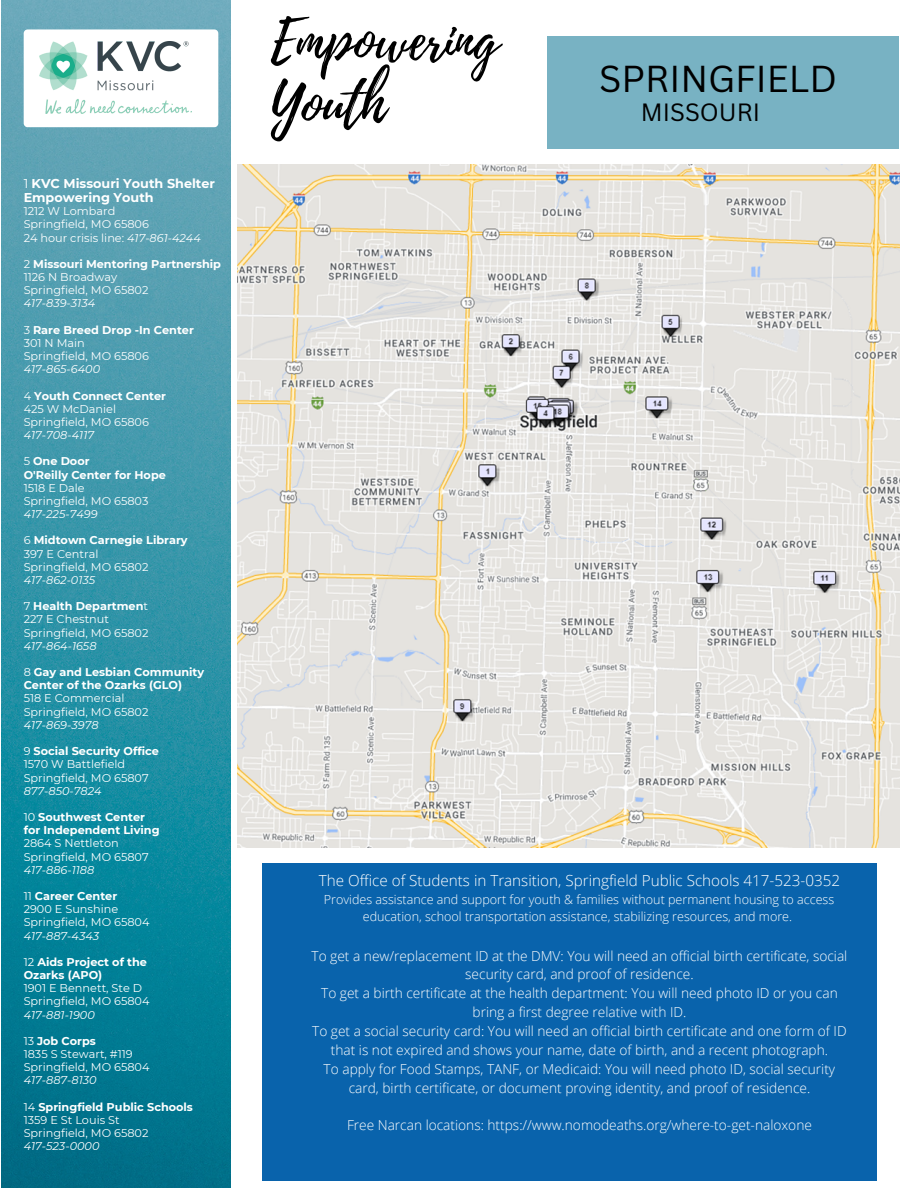
<style>
.page{position:relative;width:918px;height:1188px;background:#fff}
.page>*{position:absolute;margin:0;border:0;box-sizing:border-box;transform-origin:0 0}
.t1{font:55.35px/63.3px "Playlist Script";color:#000}
.t2{font:36.45px "Canva Sans";color:#000}
.t3{font:24.3px "Canva Sans";color:#000}
.t4{font:300 15.15px "Open Sans";color:#fff}
.t5{font:300 13.65px/18.9px "Open Sans";color:#fff;text-align:center}
.t6{font:700 12.75px "Montserrat";color:#fff}
.t7{font:300 12.6px/16.8px "Open Sans";color:#fff;text-align:center}
.t8{font:11.25px "Montserrat";color:#fff}
.t9{font:700 11.25px "Montserrat";color:#fff}
.t10{font:italic 11.25px "Montserrat";color:#fff}
.s1{font-weight:400}
.s2{font-style:italic}
</style>
<div class="page">
<img style="left:2px;top:0;width:228px;height:1188px">
<div style="left:548px;top:36px;width:351px;height:113px;background:#78b2c3"></div>
<div style="left:262px;top:863px;width:615px;height:318px;background:#0963ac"></div>
<div style="left:24px;top:29px;width:194px;height:98px;background:#fff;border-radius:4px"></div>
<img style="left:40px;top:42px;width:152px;height:72px">
<img style="left:238px;top:164px;width:661px;height:683px">
<p class="t6" style="left:24px;top:176px;width:193px"><span class="s1">1</span> KVC Missouri Youth Shelter</p>
<p class="t6" style="left:24px;top:190px;width:132px">Empowering Youth</p>
<p class="t8" style="left:24px;top:204px;width:93px">1212 W Lombard</p>
<p class="t8" style="left:24px;top:217px;width:127px">Springfield, MO 65806</p>
<p class="t8" style="left:24px;top:231px;width:179px">24 hour crisis line: <span class="s2">417-861-4244</span></p>
<p class="t9" style="left:24px;top:257px;width:199px"><span class="s1">2</span> Missouri Mentoring Partnership</p>
<p class="t8" style="left:24px;top:270px;width:95px">1126 N Broadway</p>
<p class="t8" style="left:24px;top:283px;width:126px">Springfield, MO 65802</p>
<p class="t10" style="left:24px;top:296px;width:73px">417-839-3134</p>
<p class="t9" style="left:24px;top:323px;width:172px"><span class="s1">3</span> Rare Breed Drop -In Center</p>
<p class="t8" style="left:24px;top:336px;width:63px">301 N Main</p>
<p class="t8" style="left:24px;top:349px;width:127px">Springfield, MO 65806</p>
<p class="t10" style="left:24px;top:362px;width:78px">417-865-6400</p>
<p class="t9" style="left:24px;top:389px;width:144px"><span class="s1">4</span> Youth Connect Center</p>
<p class="t8" style="left:24px;top:402px;width:94px">425 W McDaniel</p>
<p class="t8" style="left:24px;top:415px;width:127px">Springfield, MO 65806</p>
<p class="t10" style="left:24px;top:428px;width:72px">417-708-4117</p>
<p class="t9" style="left:24px;top:455px;width:67px"><span class="s1">5</span> One Door</p>
<p class="t9" style="left:24px;top:468px;width:144px">O'Reilly Center for Hope</p>
<p class="t8" style="left:24px;top:481px;width:63px">1518 E Dale</p>
<p class="t8" style="left:24px;top:494px;width:126px">Springfield, MO 65803</p>
<p class="t10" style="left:24px;top:507px;width:75px">417-225-7499</p>
<p class="t9" style="left:24px;top:534px;width:166px"><span class="s1">6</span> Midtown Carnegie Library</p>
<p class="t8" style="left:24px;top:547px;width:76px">397 E Central</p>
<p class="t8" style="left:24px;top:560px;width:126px">Springfield, MO 65802</p>
<p class="t10" style="left:24px;top:573px;width:73px">417-862-0135</p>
<p class="t9" style="left:24px;top:599px;width:126px"><span class="s1">7</span> Health Departmen<span class="s1">t</span></p>
<p class="t8" style="left:24px;top:613px;width:87px">227 E Chestnut</p>
<p class="t8" style="left:24px;top:626px;width:126px">Springfield, MO 65802</p>
<p class="t10" style="left:24px;top:639px;width:74px">417-864-1658</p>
<p class="t9" style="left:24px;top:665px;width:182px"><span class="s1">8</span> Gay and Lesbian Community</p>
<p class="t9" style="left:24px;top:678px;width:160px">Center of the Ozarks (GLO)</p>
<p class="t8" style="left:24px;top:692px;width:102px">518 E Commercial</p>
<p class="t8" style="left:24px;top:705px;width:126px">Springfield, MO 65802</p>
<p class="t10" style="left:24px;top:718px;width:76px">417-869-3978</p>
<p class="t9" style="left:24px;top:744px;width:137px"><span class="s1">9</span> Social Security Office</p>
<p class="t8" style="left:24px;top:757px;width:103px">1570 W Battlefield</p>
<p class="t8" style="left:24px;top:771px;width:127px">Springfield, MO 65807</p>
<p class="t10" style="left:24px;top:784px;width:79px">877-850-7824</p>
<p class="t9" style="left:24px;top:810px;width:123px"><span class="s1">10</span> Southwest Center</p>
<p class="t9" style="left:24px;top:823px;width:137px">for Independent Living</p>
<p class="t8" style="left:24px;top:836px;width:97px">2864 S Nettleton</p>
<p class="t8" style="left:24px;top:850px;width:127px">Springfield, MO 65807</p>
<p class="t10" style="left:24px;top:863px;width:72px">417-886-1188</p>
<p class="t9" style="left:24px;top:889px;width:95px"><span class="s1">11</span> Career Center</p>
<p class="t8" style="left:24px;top:902px;width:96px">2900 E Sunshine</p>
<p class="t8" style="left:24px;top:915px;width:127px">Springfield, MO 65804</p>
<p class="t10" style="left:24px;top:929px;width:77px">417-887-4343</p>
<p class="t9" style="left:24px;top:955px;width:125px"><span class="s1">12</span> Aids Project of the</p>
<p class="t9" style="left:24px;top:968px;width:80px">Ozarks (APO)</p>
<p class="t8" style="left:24px;top:981px;width:120px">1901 E Bennett, Ste D</p>
<p class="t8" style="left:24px;top:995px;width:127px">Springfield, MO 65804</p>
<p class="t10" style="left:24px;top:1008px;width:73px">417-881-1900</p>
<p class="t9" style="left:24px;top:1034px;width:74px"><span class="s1">13</span> Job Corps</p>
<p class="t8" style="left:24px;top:1047px;width:111px">1835 S Stewart, #119</p>
<p class="t8" style="left:24px;top:1060px;width:127px">Springfield, MO 65804</p>
<p class="t10" style="left:24px;top:1074px;width:74px">417-887-8130</p>
<p class="t9" style="left:24px;top:1100px;width:171px"><span class="s1">14</span> Springfield Public Schools</p>
<p class="t8" style="left:24px;top:1113px;width:98px">1359 E St Louis St</p>
<p class="t8" style="left:24px;top:1126px;width:126px">Springfield, MO 65802</p>
<p class="t10" style="left:24px;top:1139px;width:77px">417-523-0000</p>
<p class="t1" style="left:271px;top:11px;width:229px">Empowering<br>Youth</p>
<p class="t2" style="left:599px;top:53px;width:239px">SPRINGFIELD</p>
<p class="t3" style="left:641px;top:95px;width:121px">MISSOURI</p>
<p class="t4" style="left:319px;top:870px;width:523px">The Office of Students in Transition, Springfield Public Schools 417-523-0352</p>
<p class="t7" style="left:324px;top:891px;width:512px">Provides assistance and support for youth &amp; families without permanent housing to access education, school transportation assistance, stabilizing resources, and more.</p>
<p class="t5" style="left:312px;top:946px;width:537px">To get a new/replacement ID at the DMV: You will need an official birth certificate, social security card, and proof of residence.</p>
<p class="t5" style="left:321px;top:984px;width:518px">To get a birth certificate at the health department: You will need photo ID or you can bring a first degree relative with ID.</p>
<p class="t5" style="left:312px;top:1021px;width:536px">To get a social security card: You will need an official birth certificate and one form of ID that is not expired and shows your name, date of birth, and a recent photograph.</p>
<p class="t5" style="left:324px;top:1059px;width:513px">To apply for Food Stamps, TANF, or Medicaid: You will need photo ID, social security card, birth certificate, or document proving identity, and proof of residence.</p>
<p class="t5" style="left:347px;top:1116px;width:466px">Free Narcan locations: https://www.nomodeaths.org/where-to-get-naloxone</p>
</div>
